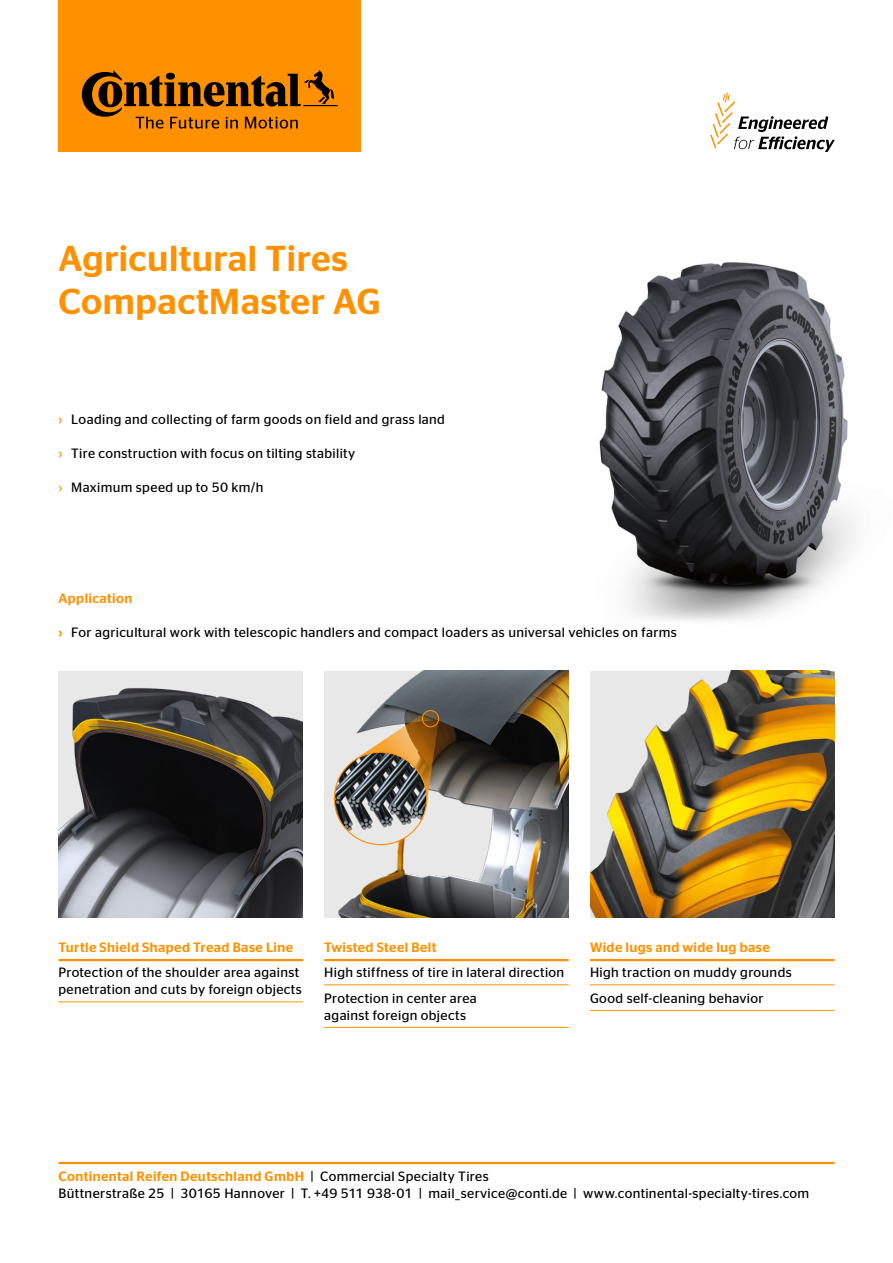
<style>
.page{position:relative;width:893px;height:1263px;background:#fff}
.page>*{position:absolute;margin:0;border:0;box-sizing:border-box;transform-origin:0 0}
.t1{font:500 36px/42.5px "Continental Stag Sans";letter-spacing:.015em;color:#ff9100}
.t2{font:13.5px/17px "Continental Stag Sans";letter-spacing:.025em;color:#000}
.t3{font:500 13.5px "Continental Stag Sans";letter-spacing:.03em;color:#ff9100}
.s1{color:#ff9100}
.s2{font-weight:500;color:#ff9100}
</style>
<div class="page">
<img style="left:498px;top:262px;width:358px;height:409px">
<img style="left:58px;top:671px;width:245px;height:246px">
<img style="left:590px;top:671px;width:244px;height:246px">
<img style="left:324px;top:671px;width:245px;height:246px">
<svg style="left:710px;top:92px;width:124px;height:60px"></svg>
<svg style="left:355px;top:710px;width:84px;height:96px;background:#b29168"></svg>
<img style="left:334px;top:752px;width:93px;height:93px;border-radius:46px">
<hr style="left:58px;top:1162px;width:776px;height:2px;background:#ff9100">
<hr style="left:324px;top:959px;width:245px;height:2px;background:#ff9100">
<hr style="left:324px;top:984px;width:245px;height:1px;background:#ff9100">
<hr style="left:324px;top:1027px;width:245px;height:1px;background:#ff9100">
<hr style="left:590px;top:959px;width:244px;height:2px;background:#ff9100">
<hr style="left:590px;top:984px;width:244px;height:1px;background:#ff9100">
<hr style="left:590px;top:1010px;width:244px;height:1px;background:#ff9100">
<hr style="left:58px;top:959px;width:245px;height:2px;background:#ff9100">
<hr style="left:58px;top:1001px;width:245px;height:1px;background:#ff9100">
<div style="left:58px;top:0;width:303px;height:152px;background:#ff9100"></div>
<svg style="left:82px;top:70px;width:256px;height:59px"></svg>
<h1 class="t1" style="left:58px;top:237px;width:324px">Agricultural Tires<br>CompactMaster AG</h1>
<p class="t2" style="left:58px;top:411px;width:388px"><span class="s1">›</span> Loading and collecting of farm goods on field and grass land</p>
<p class="t2" style="left:58px;top:445px;width:298px"><span class="s1">›</span> Tire construction with focus on tilting stability</p>
<p class="t2" style="left:58px;top:479px;width:206px"><span class="s1">›</span> Maximum speed up to 50 km/h</p>
<p class="t3" style="left:58px;top:590px;width:75px">Application</p>
<p class="t2" style="left:58px;top:623px;width:620px"><span class="s2">›</span> For agricultural work with telescopic handlers and compact loaders as universal vehicles on farms</p>
<p class="t3" style="left:58px;top:939px;width:236px">Turtle Shield Shaped Tread Base Line</p>
<p class="t2" style="left:58px;top:964px;width:245px">Protection of the shoulder area against penetration and cuts by foreign objects</p>
<p class="t3" style="left:324px;top:939px;width:114px">Twisted Steel Belt</p>
<p class="t2" style="left:324px;top:959px;width:242px;line-height:25.5px">High stiffness of tire in lateral direction<br>Protection in center area</p>
<p class="t2" style="left:324px;top:1006px;width:143px">against foreign objects</p>
<p class="t3" style="left:590px;top:939px;width:181px">Wide lugs and wide lug base</p>
<p class="t2" style="left:590px;top:959px;width:203px;line-height:25.5px">High traction on muddy grounds<br>Good self-cleaning behavior</p>
<p class="t2" style="left:58px;top:1168px;width:752px"><span class="s2">Continental Reifen Deutschland GmbH</span> | Commercial Specialty Tires<br>Büttnerstraße 25 | 30165 Hannover | T. +49 511 938-01 | mail_service@conti.de | www.continental-specialty-tires.com</p>
</div>
